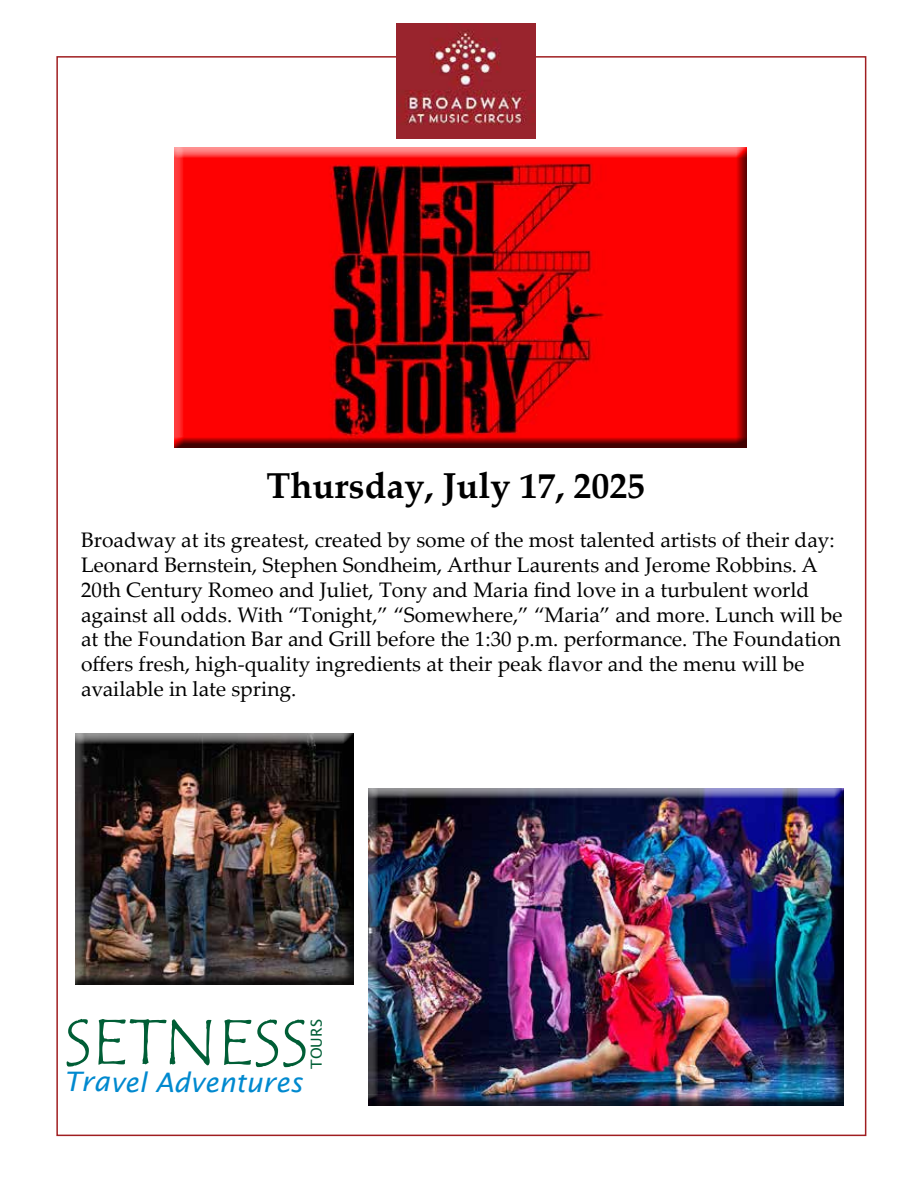
<style>
.page{position:relative;width:918px;height:1188px;background:#fff}
.page>*{position:absolute;margin:0;border:0;box-sizing:border-box;transform-origin:0 0}
.t1{font:66.3px "Tempus Sans ITC";letter-spacing:-.005em;color:#005e36}
.t2{font:700 36px "Palatino Linotype";color:#000}
.t3{font:italic 26.85px "Lucida Sans";color:#0089cf}
.t4{font:21px/24.8px "Palatino Linotype";color:#000}
.t5{font:15.15px "Lucida Sans";letter-spacing:-.005em;color:#005e36}
</style>
<div class="page">
<img style="left:397px;top:23px;width:139px;height:116px">
<div style="left:368px;top:788px;width:477px;height:318px;background:#000;opacity:.75"></div>
<div style="left:74px;top:734px;width:279px;height:251px;background:#000;opacity:.75"></div>
<div style="left:174px;top:148px;width:573px;height:299px;background:#000;opacity:.75"></div>
<h2 class="t2" style="left:266px;top:460px;width:381px">Thursday, July 17, 2025</h2>
<p class="t4" style="left:81px;top:527px;width:763px">Broadway at its greatest, created by some of the most talented artists of their day:<br>Leonard Bernstein, Stephen Sondheim, Arthur Laurents and Jerome Robbins. A 20th Century Romeo and Juliet, Tony and Maria find love in a turbulent world against all odds. With “Tonight,” “Somewhere,” “Maria” and more. Lunch will be at the Foundation Bar and Grill before the 1:30 p.m. performance. The Foundation offers fresh, high-quality ingredients at their peak flavor and the menu will be available in late spring.</p>
<h1 class="t1" style="left:64px;top:1000px;width:246px">SETNESS</h1>
<p class="t3" style="left:64px;top:1067px;width:240px">Travel Adventures</p>
<p class="t5" style="left:308px;top:1069px;width:51px;rotate:-90deg">TOURS</p>
</div>
